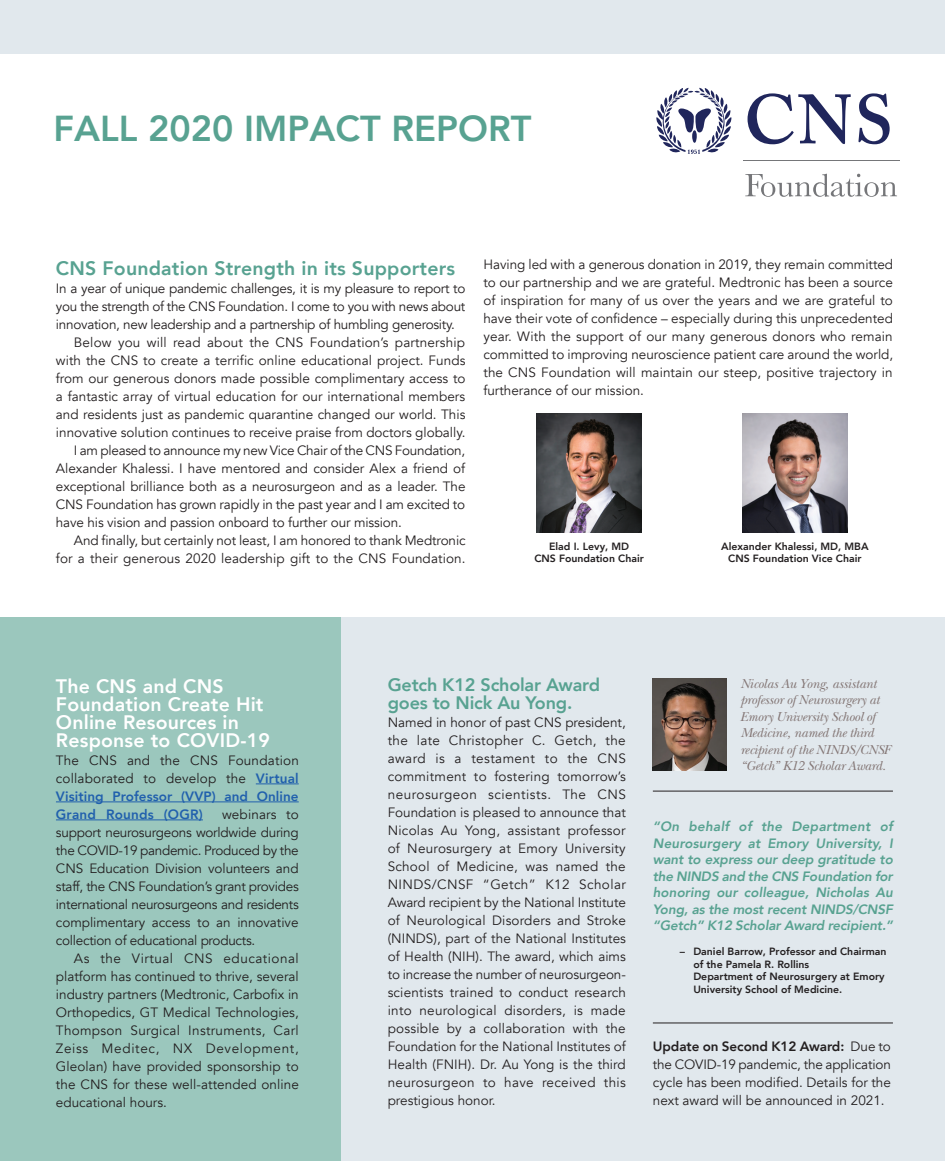
<style>
.page{position:relative;width:945px;height:1161px;background:#fff}
.page>*{position:absolute;margin:0;border:0;box-sizing:border-box;transform-origin:0 0}
.Dept_H1{font:800 36px "Avenir";color:#58a291}
.N_S1{font:800 19.5px/18px "Avenir";letter-spacing:.01em;color:#fff}
.N_S1-2{font:800 19.5px "Avenir";letter-spacing:.01em;color:#58a291}
.N_S1-3{font:800 18px/18px "Avenir";letter-spacing:-.01em;color:#58a291}
.N_B2{font:13.5px/18px "Avenir";color:#231f20;text-align:justify}
.N_B1{font:13.5px/18px "Avenir";letter-spacing:-.02em;color:#231f20;text-align:justify}
.N_B2-2{font:italic 800 13.5px/16.5px "Avenir";letter-spacing:-.01em;color:#58a291;text-align:justify}
.N_B2-3{font:italic 13.5px/16.5px "New Baskerville";letter-spacing:-.015em;color:#847776}
.N_B1-2{font:800 13.5px/18px "Avenir";letter-spacing:.005em;color:#2160ad;text-align:justify}
.name{font:800 10.5px/12.6px "Avenir";color:#231f20}
.s1{font-weight:400;color:#231f20}
.s2{font-weight:800}
</style>
<div class="page">
<div style="left:0;top:617px;width:342px;height:544px;background:#9bc7bd"></div>
<div style="left:342px;top:617px;width:603px;height:544px;background:#e1e8ed"></div>
<div style="left:0;top:0;width:945px;height:54px;background:#e1e8ed"></div>
<img style="left:742px;top:413px;width:106px;height:120px">
<img style="left:537px;top:413px;width:105px;height:120px">
<hr style="left:743px;top:161px;width:156px;height:1px;background:#757679">
<svg style="left:745px;top:174px;width:152px;height:23px"></svg>
<svg style="left:656px;top:88px;width:76px;height:66px"></svg>
<div style="left:692px;top:130px;width:5px;height:13px;background:#20265c;border-radius:50%"></div>
<svg style="left:748px;top:93px;width:103px;height:51px"></svg>
<svg style="left:858px;top:93px;width:32px;height:51px"></svg>
<hr style="left:256px;top:784px;width:43px;height:1px;background:#2160ad">
<hr style="left:56px;top:802px;width:243px;height:1px;background:#2160ad">
<hr style="left:56px;top:820px;width:147px;height:1px;background:#2160ad">
<img style="left:653px;top:678px;width:74px;height:93px">
<hr style="left:653px;top:791px;width:240px;height:1px;background:#231f20">
<hr style="left:653px;top:1023px;width:240px;height:1px;background:#231f20">
<p class="Dept_H1" style="left:54px;top:100px;width:479px">FALL 2020 IMPACT REPORT</p>
<p class="N_S1-2" style="left:56px;top:253px;width:401px">CNS Foundation Strength in its Supporters</p>
<p class="N_B1" style="left:56px;top:280px;width:411px">In a year of unique pandemic challenges, it is my pleasure to report to you the strength of the CNS Foundation. I come to you with news about innovation, new leadership and a partnership of humbling generosity.</p>
<p class="N_B2" style="left:56px;top:334px;width:411px;text-indent:18px">Below you will read about the CNS Foundation’s partnership with the CNS to create a terrific online educational project. Funds from our generous donors made possible complimentary access to a fantastic array of virtual education for our international members and residents just as pandemic quarantine changed our world. This innovative solution continues to receive praise from doctors globally.</p>
<p class="N_B2" style="left:56px;top:442px;width:411px;text-indent:18px">I am pleased to announce my new Vice Chair of the CNS Foundation, Alexander Khalessi. I have mentored and consider Alex a friend of exceptional brilliance both as a neurosurgeon and as a leader. The CNS Foundation has grown rapidly in the past year and I am excited to have his vision and passion onboard to further our mission.</p>
<p class="N_B2" style="left:56px;top:532px;width:411px;text-align:right">And finally, but certainly not least, I am honored to thank Medtronic for a their generous 2020 leadership gift to the CNS Foundation.</p>
<p class="N_B2" style="left:483px;top:256px;width:411px">Having led with a generous donation in 2019, they remain committed to our partnership and we are grateful. Medtronic has been a source of inspiration for many of us over the years and we are grateful to have their vote of confidence – especially during this unprecedented year. With the support of our many generous donors who remain committed to improving neuroscience patient care around the world, the CNS Foundation will maintain our steep, positive trajectory in furtherance of our mission.</p>
<p class="name" style="left:549px;top:540px;width:81px">Elad I. Levy, MD</p>
<p class="name" style="left:534px;top:552px;width:111px">CNS Foundation Chair</p>
<p class="name" style="left:721px;top:540px;width:149px">Alexander Khalessi, MD, MBA</p>
<p class="name" style="left:728px;top:552px;width:135px">CNS Foundation Vice Chair</p>
<p class="N_S1" style="left:56px;top:677px;width:216px">The CNS and CNS<br>Foundation Create Hit<br>Online Resources in<br>Response to COVID-19</p>
<p class="N_B1-2" style="left:56px;top:751px;width:244px"><span class="s1">The CNS and the CNS Foundation collaborated to develop the</span> Virtual Visiting Professor (VVP) and Online Grand Rounds (OGR)</p>
<p class="N_B1" style="left:56px;top:805px;width:244px;text-indent:166px">webinars to support neurosurgeons worldwide during the COVID-19 pandemic. Produced by the CNS Education Division volunteers and staff, the CNS Foundation’s grant provides international neurosurgeons and residents complimentary access to an innovative collection of educational products.</p>
<p class="N_B2" style="left:56px;top:949px;width:244px;text-indent:18px">As the Virtual CNS educational platform has continued to thrive, several industry partners (Medtronic, Carbofix in Orthopedics, GT Medical Technologies, Thompson Surgical Instruments, Carl Zeiss Meditec, NX Development, Gleolan) have provided sponsorship to the CNS for these well-attended online educational hours.</p>
<p class="N_S1-3" style="left:388px;top:676px;width:214px">Getch K12 Scholar Award goes to Nick Au Yong.</p>
<p class="N_B2" style="left:388px;top:714px;width:240px">Named in honor of past CNS president, the late Christopher C. Getch, the award is a testament to the CNS commitment to fostering tomorrow’s neurosurgeon scientists. The CNS Foundation is pleased to announce that Nicolas Au Yong, assistant professor of Neurosurgery at Emory University School of Medicine, was named the NINDS/CNSF “Getch” K12 Scholar Award recipient by the National Institute of Neurological Disorders and Stroke (NINDS), part of the National Institutes of Health (NIH). The award, which aims to increase the number of neurosurgeon&shy;scientists trained to conduct research into neurological disorders, is made possible by a collaboration with the Foundation for the National Institutes of Health (FNIH). Dr. Au Yong is the third neurosurgeon to have received this prestigious honor.</p>
<p class="N_B2-3" style="left:740px;top:675px;width:152px">Nicolas Au Yong, assistant professor of Neurosurgery at<br>Emory University School of<br>Medicine, named the third recipient of the NINDS/CNSF “Getch” K12 Scholar Award.</p>
<p class="N_B2-2" style="left:653px;top:818px;width:242px">“On behalf of the Department of Neurosurgery at Emory University, I want to express our deep gratitude to the NINDS and the CNS Foundation for honoring our colleague, Nicholas Au Yong, as the most recent NINDS/CNSF “Getch” K12 Scholar Award recipient.”</p>
<p class="name" style="left:693px;top:945px;width:195px;text-indent:-14px">– Daniel Barrow, Professor and Chairman of the Pamela R. Rollins<br>Department of Neurosurgery at Emory University School of Medicine.</p>
<p class="N_B2" style="left:653px;top:1038px;width:240px"><span class="s2">Update on Second K12 Award:</span> Due to the COVID-19 pandemic, the application cycle has been modified. Details for the next award will be announced in 2021.</p>
</div>
